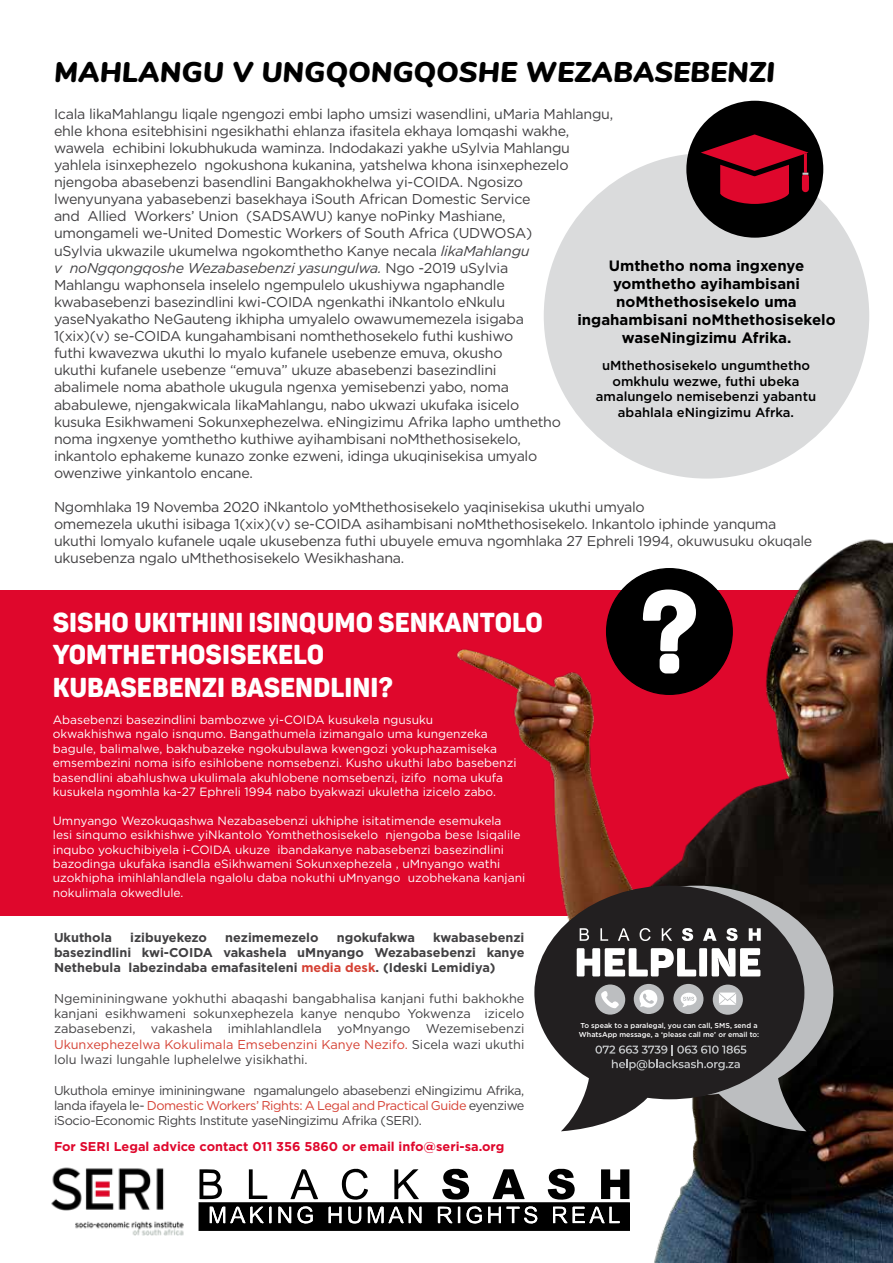
<style>
.page{position:relative;width:893px;height:1263px;background:#fff}
.page>*{position:absolute;margin:0;border:0;box-sizing:border-box;transform-origin:0 0}
.t1{font:italic 900 28.5px "Nunito";color:#000}
.t2{font:900 27px/32.4px "Panton Narrow Demo";color:#fff}
.t3{font:700 15px/18px "Gotham";color:#000;text-align:center}
.t4{font:14.25px/17.1px "Gotham";letter-spacing:-.02em;color:#414042}
.t5{font:500 13.05px/15.8px "Gotham";color:#000;text-align:center}
.t6{font:12.75px/15.3px "Gotham";letter-spacing:-.03em;color:#414042;text-align:justify}
.t7{font:700 12.75px/15.3px "Gotham";color:#414042;text-align:justify}
.t8{font:700 12.75px "Gotham";color:#df072c}
.t9{font:12px/14.4px "Gotham";color:#fff}
.t10{font:500 7.2px/8.6px "Gotham";color:#fff}
.s1{font-style:italic}
.s2{color:#d54134}
</style>
<div class="page">
<div style="left:0;top:590px;width:893px;height:326px;background:#df072c"></div>
<img style="left:453px;top:539px;width:440px;height:724px">
<div style="left:607px;top:569px;width:125px;height:125px;background:#000;border-radius:50%"></div>
<svg style="left:643px;top:589px;width:53px;height:84px"></svg>
<div style="left:544px;top:153px;width:325px;height:326px;background:#dadbdc;border-radius:50%"></div>
<div style="left:686px;top:101px;width:137px;height:137px;background:#000;border-radius:50%"></div>
<svg style="left:701px;top:134px;width:108px;height:70px"></svg>
<svg style="left:199px;top:1169px;width:431px;height:62px"></svg>
<img style="left:51px;top:1167px;width:133px;height:69px">
<svg style="left:804px;top:886px;width:29px;height:245px;background:#4f4d4d"></svg>
<svg style="left:534px;top:886px;width:270px;height:245px;background:#534c4c"></svg>
<div style="left:713px;top:984px;width:30px;height:31px;background:#bcbec0;border-radius:50%"></div>
<svg style="left:719px;top:992px;width:17px;height:13px"></svg>
<div style="left:595px;top:984px;width:30px;height:30px;background:#bcbec0;border-radius:50%"></div>
<div style="left:673px;top:984px;width:30px;height:30px;background:#bcbec0;border-radius:50%"></div>
<div style="left:634px;top:984px;width:30px;height:30px;background:#bcbec0;border-radius:50%"></div>
<svg style="left:681px;top:993px;width:16px;height:14px"></svg>
<svg style="left:601px;top:987px;width:18px;height:21px"></svg>
<svg style="left:639px;top:990px;width:19px;height:18px"></svg>
<svg style="left:749px;top:928px;width:12px;height:13px"></svg>
<svg style="left:726px;top:928px;width:12px;height:13px"></svg>
<svg style="left:682px;top:928px;width:12px;height:13px"></svg>
<svg style="left:703px;top:928px;width:14px;height:13px"></svg>
<svg style="left:580px;top:928px;width:9px;height:13px"></svg>
<svg style="left:662px;top:928px;width:10px;height:13px"></svg>
<svg style="left:618px;top:928px;width:12px;height:13px"></svg>
<svg style="left:639px;top:928px;width:12px;height:13px"></svg>
<svg style="left:600px;top:928px;width:8px;height:13px"></svg>
<svg style="left:577px;top:948px;width:119px;height:28px"></svg>
<div style="left:699px;top:948px;width:8px;height:28px;background:#fff;border-radius:2px"></div>
<svg style="left:712px;top:948px;width:48px;height:28px"></svg>
<svg style="left:595px;top:1045px;width:151px;height:25px;background:#484647"></svg>
<h1 class="t1" style="left:54px;top:51px;width:723px">MAHLANGU V UNGQONGQOSHE WEZABASEBENZI</h1>
<p class="t4" style="left:54px;top:105px;width:561px">Icala likaMahlangu liqale ngengozi embi lapho umsizi wasendlini, uMaria Mahlangu, ehle khona esitebhisini ngesikhathi ehlanza ifasitela ekhaya lomqashi wakhe, wawela echibini lokubhukuda waminza. Indodakazi yakhe uSylvia Mahlangu yahlela isinxephezelo ngokushona kukanina, yatshelwa khona isinxephezelo njengoba abasebenzi basendlini Bangakhokhelwa yi-COIDA. Ngosizo lwenyunyana yabasebenzi basekhaya iSouth African Domestic Service<br>and Allied Workers’ Union (SADSAWU) kanye noPinky Mashiane,<br>umongameli we-United Domestic Workers of South Africa (UDWOSA)<br>uSylvia ukwazile ukumelwa ngokomthetho Kanye necala <span class="s1">likaMahlangu<br>v noNgqongqoshe Wezabasebenzi yasungulwa.</span> Ngo -2019 uSylvia<br>Mahlangu waphonsela inselelo ngempulelo ukushiywa ngaphandle<br>kwabasebenzi basezindlini kwi-COIDA ngenkathi iNkantolo eNkulu<br>yaseNyakatho NeGauteng ikhipha umyalelo owawumemezela isigaba<br>1(xix)(v) se-COIDA kungahambisani nomthethosekelo futhi kushiwo<br>futhi kwavezwa ukuthi lo myalo kufanele usebenze emuva, okusho<br>ukuthi kufanele usebenze “emuva” ukuze abasebenzi basezindlini<br>abalimele noma abathole ukugula ngenxa yemisebenzi yabo, noma<br>ababulewe, njengakwicala likaMahlangu, nabo ukwazi ukufaka isicelo<br>kusuka Esikhwameni Sokunxephezelwa. eNingizimu Afrika lapho umthetho<br>noma ingxenye yomthetho kuthiwe ayihambisani noMthethosisekelo,<br>inkantolo ephakeme kunazo zonke ezweni, idinga ukuqinisekisa umyalo<br>owenziwe yinkantolo encane.</p>
<p class="t4" style="left:54px;top:498px;width:760px">Ngomhlaka 19 Novemba 2020 iNkantolo yoMthethosisekelo yaqinisekisa ukuthi umyalo<br>omemezela ukuthi isibaga 1(xix)(v) se-COIDA asihambisani noMthethosisekelo. Inkantolo iphinde yanquma ukuthi lomyalo kufanele uqale ukusebenza futhi ubuyele emuva ngomhlaka 27 Ephreli 1994, okuwusuku okuqale ukusebenza ngalo uMthethosisekelo Wesikhashana.</p>
<p class="t3" style="left:577px;top:256px;width:260px">Umthetho noma ingxenye yomthetho ayihambisani noMthethosisekelo uma ingahambisani noMthethosisekelo waseNingizimu Afrika.</p>
<p class="t5" style="left:596px;top:357px;width:222px">uMthethosisekelo ungumthetho omkhulu wezwe, futhi ubeka amalungelo nemisebenzi yabantu abahlala eNingizimu Afrka.</p>
<h2 class="t2" style="left:53px;top:606px;width:32px">SISHO</h2>
<h2 class="t2" style="left:134px;top:606px;width:15px">UKITHINI</h2>
<h2 class="t2" style="left:249px;top:606px;width:13px">ISIN</h2>
<h2 class="t2" style="left:299px;top:606px;width:37px">QUMO</h2>
<h2 class="t2" style="left:378px;top:606px;width:18px">SENKANTOLO</h2>
<h2 class="t2" style="left:53px;top:638px;width:71px">YOMTHETHOSISEKELO<br>KUBASEBENZI</h2>
<h2 class="t2" style="left:230px;top:670px;width:16px">BASENDLINI</h2>
<h2 class="t2" style="left:378px;top:670px;width:16px">?</h2>
<p class="t9" style="left:53px;top:712px;width:465px">Abasebenzi basezindlini bambozwe yi-COIDA kusukela ngusuku<br>okwakhishwa ngalo isnqumo. Bangathumela izimangalo uma kungenzeka bagule, balimalwe, bakhubazeke ngokubulawa kwengozi yokuphazamiseka emsembezini noma isifo esihlobene nomsebenzi. Kusho ukuthi labo basebenzi basendlini abahlushwa ukulimala akuhlobene nomsebenzi, izifo noma ukufa kusukela ngomhla ka-27 Ephreli 1994 nabo byakwazi ukuletha izicelo zabo.</p>
<p class="t9" style="left:53px;top:813px;width:474px">Umnyango Wezokuqashwa Nezabasebenzi ukhiphe isitatimende esemukela<br>lesi sinqumo esikhishwe yiNkantolo Yomthethosisekelo njengoba bese Isiqalile inqubo yokuchibiyela i-COIDA ukuze ibandakanye nabasebenzi basezindlini bazodinga ukufaka isandla eSikhwameni Sokunxephezela , uMnyango wathi uzokhipha imihlahlandlela ngalolu daba nokuthi uMnyango uzobhekana kanjani nokulimala okwedlule.</p>
<p class="t7" style="left:54px;top:929px;width:60px">Ukuthola</p>
<p class="t7" style="left:130px;top:929px;width:78px">izibuyekezo</p>
<p class="t7" style="left:225px;top:929px;width:95px">nezimemezelo</p>
<p class="t7" style="left:337px;top:929px;width:80px">ngokufakwa</p>
<p class="t7" style="left:54px;top:929px;width:472px;text-indent:379px">kwabasebenzi basezindlini kwi-COIDA vakashela uMnyango Wezabasebenzi kanye Nethebula labezindaba emafasiteleni <span class="s2">media desk</span>. (Ideski Lemidiya)</p>
<p class="t6" style="left:54px;top:990px;width:472px">Ngemininingwane yokhuthi abaqashi bangabhalisa kanjani futhi bakhokhe kanjani esikhwameni sokunxephezela kanye nenqubo Yokwenza izicelo zabasebenzi, vakashela imihlahlandlela yoMnyango Wezemisebenzi <span class="s2">Ukunxephezelwa Kokulimala Emsebenzini Kanye Nezifo.</span> Sicela wazi ukuthi lolu lwazi lungahle luphelelwe yisikhathi.</p>
<p class="t6" style="left:54px;top:1082px;width:472px">Ukuthola eminye imininingwane ngamalungelo abasebenzi eNingizimu Afrika, landa ifayela le- <span class="s2">Domestic Workers’ Rights: A Legal and Practical Guide</span> eyenziwe iSocio-Economic Rights Institute yaseNingizimu Afrika (SERI).</p>
<p class="t8" style="left:54px;top:1138px;width:452px">For SERI Legal advice contact 011 356 5860 or email info@seri-sa.org</p>
<p class="t10" style="left:579px;top:1021px;width:182px">To speak to a paralegal, you can call, SMS, send a<br>WhatsApp message, a ‘please call me’ or email to:</p>
</div>
